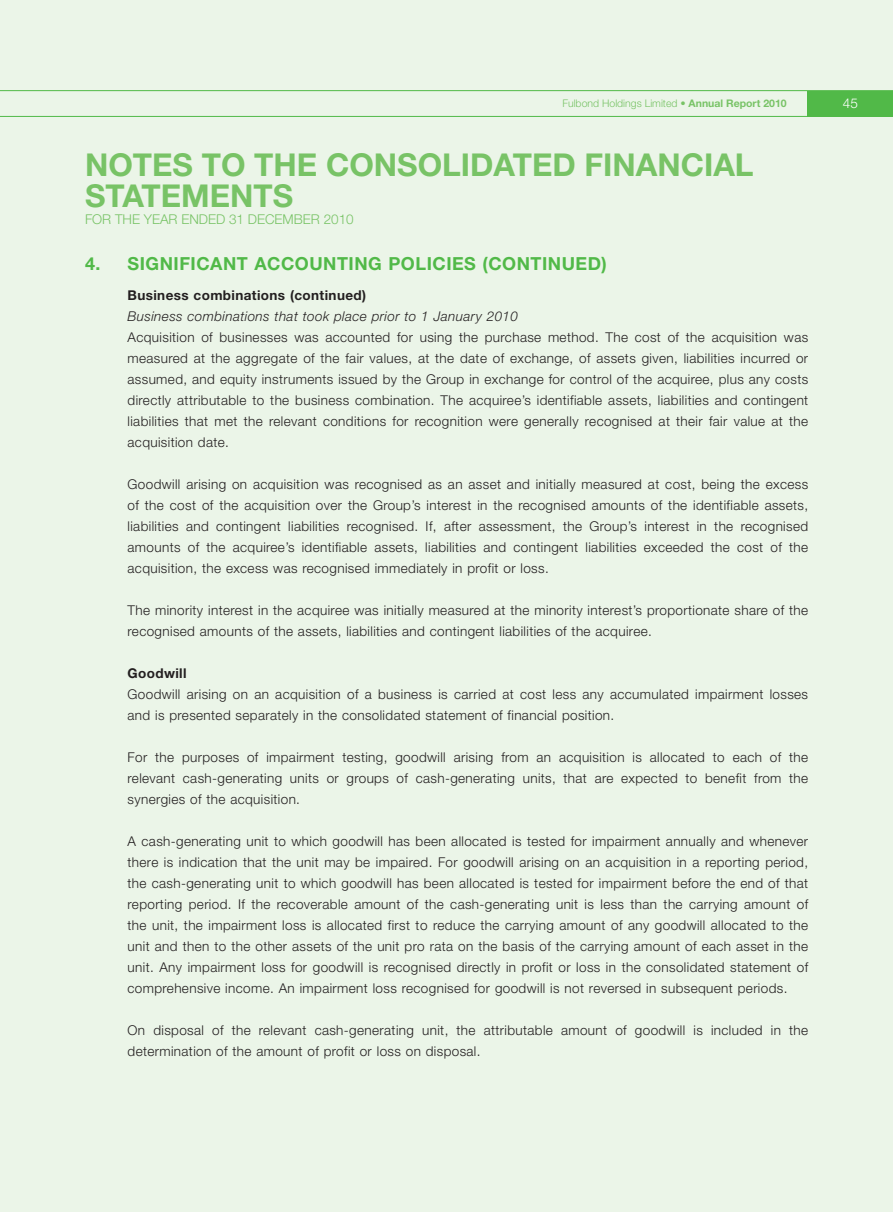
<style>
.page{position:relative;width:893px;height:1212px;background:#ebf5e8}
.page>*{position:absolute;margin:0;border:0;box-sizing:border-box;transform-origin:0 0}
.t1{font:700 31.5px/31.5px "Helvetica Neue LT Std";color:#78c366}
.t2{font:700 18px "Helvetica Neue LT Std";letter-spacing:.03em;color:#51b948}
.t3{font:300 13.5px/21px "Helvetica Neue LT Std";letter-spacing:.03em;color:#231f20;text-align:justify}
.t4{font:italic 300 13.5px "Helvetica Neue LT Std";letter-spacing:.03em;color:#231f20}
.t5{font:700 13.5px "Helvetica Neue LT Std";letter-spacing:.03em;color:#231f20}
.t6{font:300 13.5px "Helvetica Neue LT Std";color:#78c366}
.t7{font:300 13.5px "Helvetica Neue LT Std";color:#fff}
.t8{font:300 10.5px "Helvetica Neue LT Std";color:#78c366}
.s1{font-weight:700}
</style>
<div class="page">
<div style="left:808px;top:91px;width:85px;height:26px;background:#51b948"></div>
<hr style="left:0;top:90px;width:893px;height:1px;background:#51b948">
<hr style="left:0;top:116px;width:893px;height:1px;background:#51b948">
<p class="t8" style="left:562px;top:97px;width:226px">Fulbond Holdings Limited <span class="s1">• Annual Report 2010</span></p>
<p class="t7" style="left:843px;top:95px;width:17px">45</p>
<h1 class="t1" style="left:85px;top:148px;width:670px">NOTES TO THE CONSOLIDATED FINANCIAL<br>STATEMENTS</h1>
<p class="t6" style="left:85px;top:211px;width:270px">FOR THE YEAR ENDED 31 DECEMBER 2010</p>
<h2 class="t2" style="left:85px;top:253px;width:417px">4. SIGNIFICANT ACCOUNTING POLICIES (continued</h2>
<h2 class="t2" style="left:602px;top:253px;width:7px">)</h2>
<p class="t5" style="left:128px;top:286px;width:240px">Business combinations (continued)</p>
<p class="t4" style="left:128px;top:308px;width:392px">Business combinations that took place prior to 1 January 2010</p>
<p class="t3" style="left:128px;top:326px;width:682px">Acquisition of businesses was accounted for using the purchase method. The cost of the acquisition was measured at the aggregate of the fair values, at the date of exchange, of assets given, liabilities incurred or assumed, and equity instruments issued by the Group in exchange for control of the acquiree, plus any costs directly attributable to the business combination. The acquiree’s identifiable assets, liabilities and contingent liabilities that met the relevant conditions for recognition were generally recognised at their fair value at the acquisition date.</p>
<p class="t3" style="left:128px;top:473px;width:682px">Goodwill arising on acquisition was recognised as an asset and initially measured at cost, being the excess of the cost of the acquisition over the Group’s interest in the recognised amounts of the identifiable assets, liabilities and contingent liabilities recognised. If, after assessment, the Group’s interest in the recognised amounts of the acquiree’s identifiable assets, liabilities and contingent liabilities exceeded the cost of the acquisition, the excess was recognised immediately in profit or loss.</p>
<p class="t3" style="left:128px;top:599px;width:682px">The minority interest in the acquiree was initially measured at the minority interest’s proportionate share of the recognised amounts of the assets, liabilities and contingent liabilities of the acquiree.</p>
<p class="t5" style="left:128px;top:664px;width:61px">Goodwill</p>
<p class="t3" style="left:128px;top:683px;width:682px">Goodwill arising on an acquisition of a business is carried at cost less any accumulated impairment losses and is presented separately in the consolidated statement of financial position.</p>
<p class="t3" style="left:128px;top:746px;width:682px">For the purposes of impairment testing, goodwill arising from an acquisition is allocated to each of the relevant cash-generating units or groups of cash-generating units, that are expected to benefit from the synergies of the acquisition.</p>
<p class="t3" style="left:128px;top:830px;width:682px">A cash-generating unit to which goodwill has been allocated is tested for impairment annually and whenever there is indication that the unit may be impaired. For goodwill arising on an acquisition in a reporting period, the cash-generating unit to which goodwill has been allocated is tested for impairment before the end of that reporting period. If the recoverable amount of the cash-generating unit is less than the carrying amount of the unit, the impairment loss is allocated first to reduce the carrying amount of any goodwill allocated to the unit and then to the other assets of the unit pro rata on the basis of the carrying amount of each asset in the unit. Any impairment loss for goodwill is recognised directly in profit or loss in the consolidated statement of comprehensive income. An impairment loss recognised for goodwill is not reversed in subsequent periods.</p>
<p class="t3" style="left:128px;top:1019px;width:682px">On disposal of the relevant cash-generating unit, the attributable amount of goodwill is included in the determination of the amount of profit or loss on disposal.</p>
</div>
